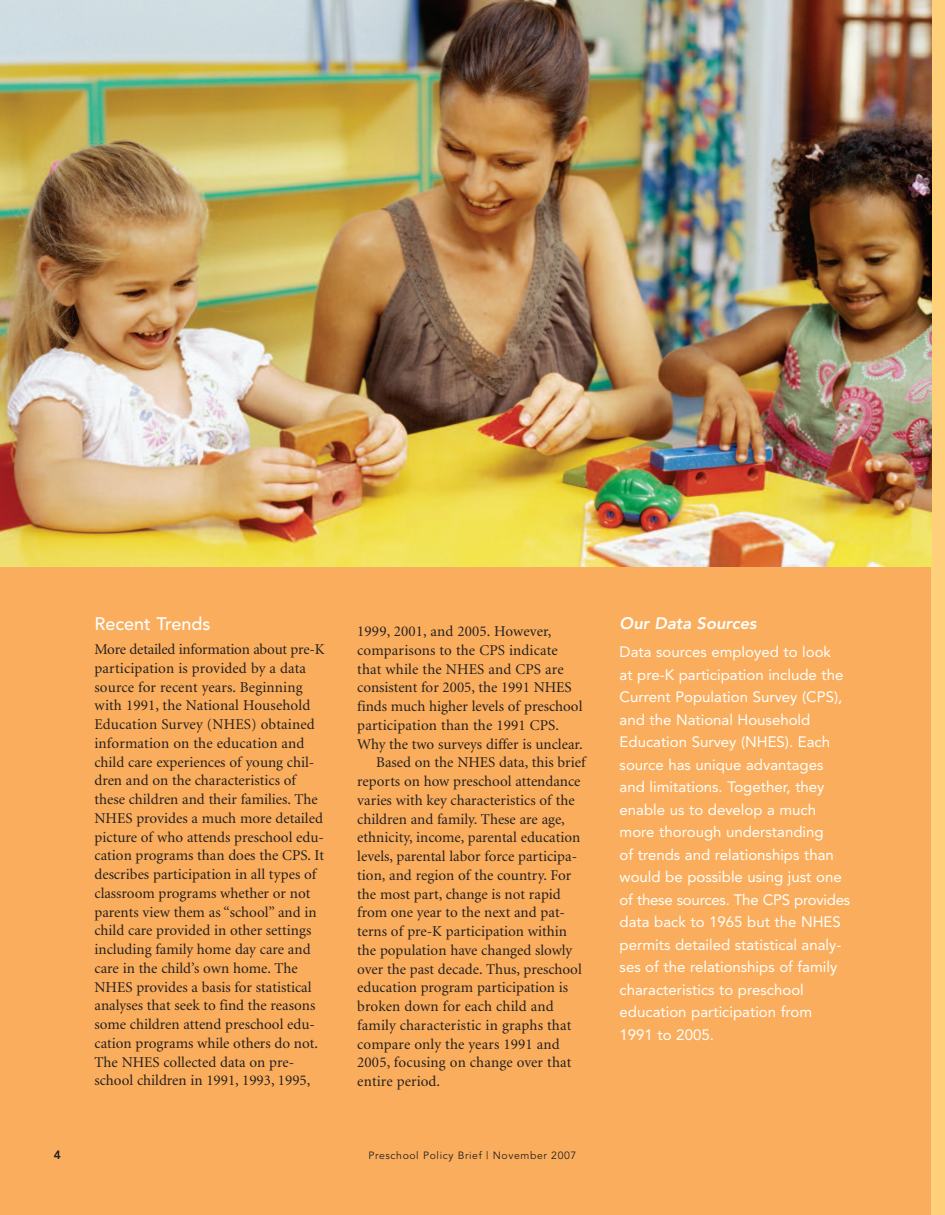
<style>
.page{position:relative;width:945px;height:1215px;background:#fff}
.page>*{position:absolute;margin:0;border:0;box-sizing:border-box;transform-origin:0 0}
.t1{font:500 18px "Avenir";color:#fff}
.t2{font:italic 800 16.5px "Avenir";color:#fff}
.t3{font:15px/18.8px "Minion";color:#231f20}
.t4{font:15px/22.5px "Avenir";color:#fff}
.t5{font:800 12px "Avenir";color:#231f20}
.t6{font:10.5px "Avenir";letter-spacing:.055em;color:#231f20}
</style>
<div class="page">
<div style="left:0;top:0;width:932px;height:1215px;background:#faae5d"></div>
<div style="left:932px;top:0;width:13px;height:1215px;background:#fed07a"></div>
<img style="left:0;top:0;width:932px;height:567px">
<p class="t1" style="left:94px;top:616px;width:117px">Recent Trends</p>
<p class="t3" style="left:94px;top:641px;width:232px">More detailed information about pre-K participation is provided by a data source for recent years. Beginning with 1991, the National Household Education Survey (NHES) obtained information on the education and child care experiences of young chil&shy;dren and on the characteristics of these children and their families. The NHES provides a much more detailed picture of who attends preschool edu&shy;cation programs than does the CPS. It describes participation in all types of classroom programs whether or not parents view them as “school” and in child care provided in other settings including family home day care and care in the child’s own home. The NHES provides a basis for statistical analyses that seek to find the reasons some children attend preschool edu&shy;cation programs while others do not.<br>The NHES collected data on pre&shy;school children in 1991, 1993, 1995,</p>
<p class="t3" style="left:357px;top:623px;width:196px">1999, 2001, and 2005. However,</p>
<p class="t3" style="left:357px;top:642px;width:202px">comparisons to the CPS indicate</p>
<p class="t3" style="left:357px;top:661px;width:208px">that while the NHES and CPS are</p>
<p class="t3" style="left:357px;top:679px;width:216px">consistent for 2005, the 1991 NHES</p>
<p class="t3" style="left:357px;top:698px;width:227px">finds much higher levels of preschool</p>
<p class="t3" style="left:357px;top:717px;width:203px">participation than the 1991 CPS.</p>
<p class="t3" style="left:357px;top:736px;width:227px">Why the two surveys differ is unclear.</p>
<p class="t3" style="left:376px;top:754px;width:211px">Based on the NHES data, this brief</p>
<p class="t3" style="left:357px;top:773px;width:225px">reports on how preschool attendance</p>
<p class="t3" style="left:357px;top:792px;width:219px">varies with key characteristics of the</p>
<p class="t3" style="left:357px;top:811px;width:209px">children and family. These are age,</p>
<p class="t3" style="left:357px;top:829px;width:225px">ethnicity, income, parental education</p>
<p class="t3" style="left:357px;top:848px;width:221px">levels, parental labor force participa-</p>
<p class="t3" style="left:357px;top:867px;width:215px">tion, and region of the country. For</p>
<p class="t3" style="left:357px;top:886px;width:205px">the most part, change is not rapid</p>
<p class="t3" style="left:357px;top:904px;width:209px">from one year to the next and pat-</p>
<p class="t3" style="left:357px;top:923px;width:211px">terns of pre-K participation within</p>
<p class="t3" style="left:357px;top:942px;width:217px">the population have changed slowly</p>
<p class="t3" style="left:357px;top:961px;width:226px">over the past decade. Thus, preschool</p>
<p class="t3" style="left:357px;top:979px;width:212px">education program participation is</p>
<p class="t3" style="left:357px;top:998px;width:198px">broken down for each child and</p>
<p class="t3" style="left:357px;top:1017px;width:216px">family characteristic in graphs that</p>
<p class="t3" style="left:357px;top:1036px;width:204px">compare only the years 1991 and</p>
<p class="t3" style="left:357px;top:1054px;width:216px">2005, focusing on change over that</p>
<p class="t3" style="left:357px;top:1073px;width:84px">entire period.</p>
<p class="t5" style="left:54px;top:1150px;width:9px">4</p>
<p class="t6" style="left:369px;top:1151px;width:209px">Preschool Policy Brief | November 2007</p>
<p class="t2" style="left:620px;top:617px;width:138px">Our Data Sources</p>
<p class="t4" style="left:620px;top:642px;width:232px">Data sources employed to look<br>at pre-K participation include the<br>Current Population Survey (CPS), and the National Household<br>Education Survey (NHES). Each source has unique advantages and limitations. Together, they enable us to develop a much more thorough understanding<br>of trends and relationships than would be possible using just one of these sources. The CPS provides data back to 1965 but the NHES permits detailed statistical analy&shy;ses of the relationships of family characteristics to preschool education participation from<br>1991 to 2005.</p>
</div>
